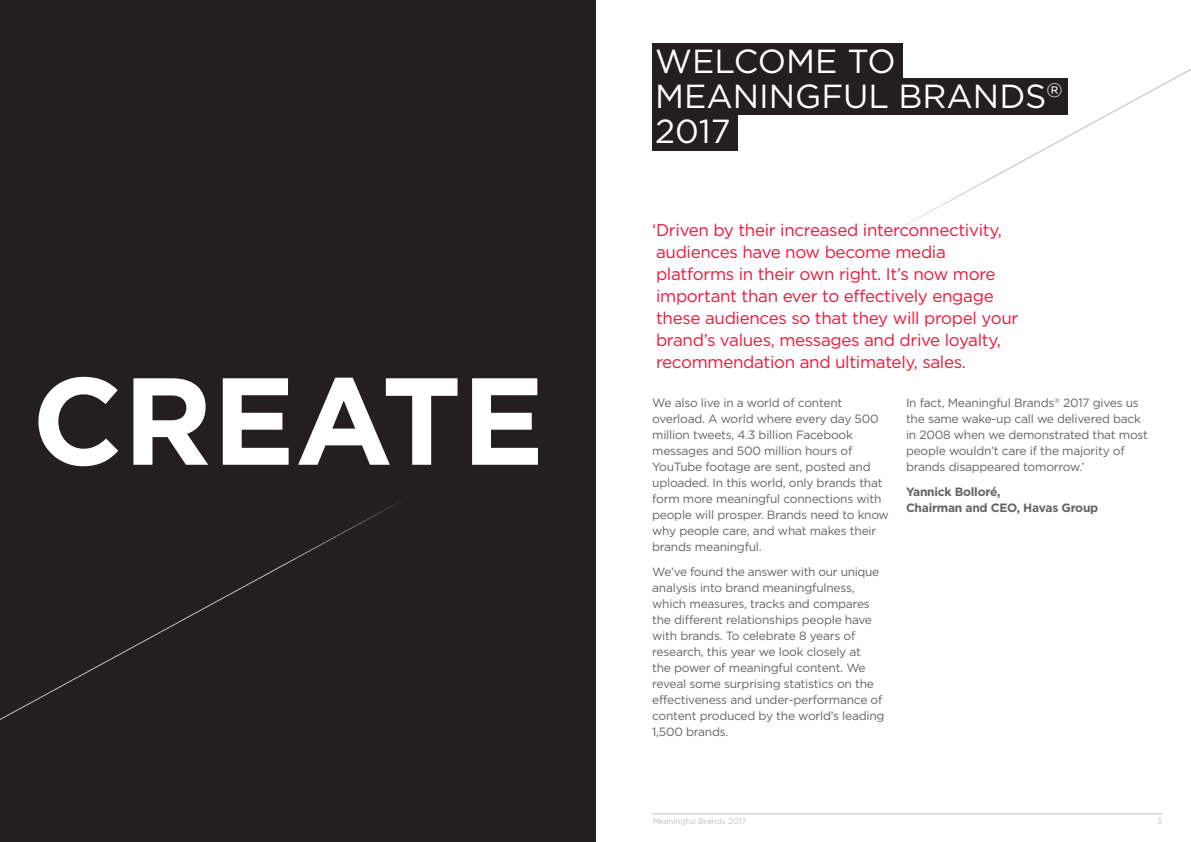
<style>
.page{position:relative;width:1191px;height:842px;background:#fff}
.page>*{position:absolute;margin:0;border:0;box-sizing:border-box;transform-origin:0 0}
.t1{font:700 123.5px "Gotham";color:#fff}
.t2{font:33.3px/35.4px "Gotham";color:#fff}
.t3{font:17px/22px "Gotham";letter-spacing:-.02em;color:#ef163a}
.t4{font:12px/16px "Gotham";letter-spacing:-.02em;color:#656365}
.t5{font:700 12px/16px "Gotham";letter-spacing:-.02em;color:#656365}
.t6{font:8px "Gotham";color:#c0bfc1}
</style>
<div class="page">
<div style="left:0;top:0;width:595px;height:842px;background:#241f1f"></div>
<div style="left:652px;top:43px;width:250px;height:36px;background:#241f1f"></div>
<div style="left:652px;top:78px;width:416px;height:37px;background:#241f1f"></div>
<div style="left:652px;top:114px;width:86px;height:37px;background:#241f1f"></div>
<svg style="left:0;top:500px;width:402px;height:220px"></svg>
<hr style="left:652px;top:814px;width:510px;height:1px;background:#c0bfc1">
<h1 class="t1" style="left:32px;top:350px;width:497px">Create</h1>
<h2 class="t2" style="left:655px;top:43px;width:409px">Welcom e to<br>m eani ngful Brands<sup>®<br></sup>2017</h2>
<p class="t3" style="left:652px;top:219px;width:368px">‘Driven by their increased interconnectivity, audiences have now become media platforms in their own right. It’s now more important than ever to effectively engage these audiences so that they will propel your brand’s values, messages and drive loyalty, recommendation and ultimately, sales.</p>
<p class="t4" style="left:652px;top:395px;width:238px">We also live in a world of content overload. A world where every day 500 million tweets, 4.3 billion Facebook messages and 500 million hours of YouTube footage are sent, posted and uploaded. In this world, only brands that form more meaningful connections with people will prosper. Brands need to know why people care, and what makes their brands meaningful.</p>
<p class="t4" style="left:652px;top:563px;width:234px">We’ve found the answer with our unique analysis into brand meaningfulness, which measures, tracks and compares the different relationships people have with brands. To celebrate 8 years of research, this year we look closely at<br>the power of meaningful content. We reveal some surprising statistics on the effectiveness and under-performance of content produced by the world’s leading 1,500 brands.</p>
<p class="t4" style="left:906px;top:395px;width:243px">In fact, Meaningful Brands<sup>®</sup> 2017 gives us the same wake-up call we delivered back in 2008 when we demonstrated that most people wouldn’t care if the majority of brands disappeared tomorrow.’</p>
<p class="t5" style="left:906px;top:483px;width:194px">Yannick Bolloré,<br>Chairman and CEO, Havas Group</p>
<p class="t6" style="left:652px;top:817px;width:96px">Meaningful Brands 2017</p>
<p class="t6" style="left:1157px;top:817px;width:6px">3</p>
</div>
